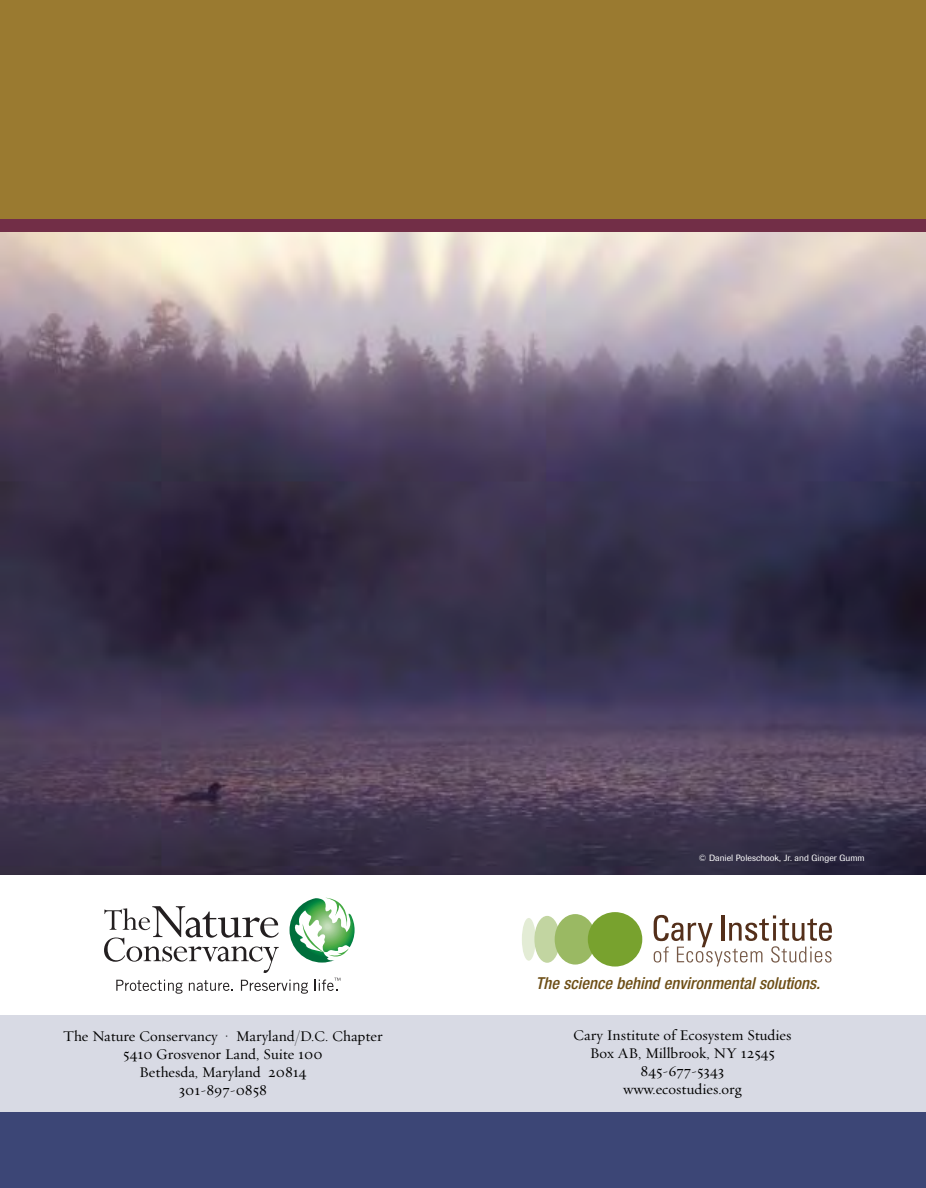
<style>
.page{position:relative;width:926px;height:1188px;background:#fff}
.page>*{position:absolute;margin:0;border:0;box-sizing:border-box;transform-origin:0 0}
.t1{font:italic 500 condensed 16.5px "Helvetica Neue";color:#6d4e16}
.t2{font:15px/18px "Oakleaf";color:#000;text-align:center}
.t3{font:9px "Imago";color:#fff}
</style>
<div class="page">
<img style="left:0;top:232px;width:925px;height:643px">
<div style="left:0;top:1015px;width:925px;height:170px;background:#d8dae4"></div>
<div style="left:0;top:1112px;width:925px;height:76px;background:#3c4676"></div>
<div style="left:0;top:0;width:925px;height:225px;background:#9a7a30"></div>
<div style="left:0;top:219px;width:925px;height:13px;background:#722e47"></div>
<svg style="left:289px;top:898px;width:65px;height:65px"></svg>
<svg style="left:116px;top:980px;width:66px;height:14px"></svg>
<svg style="left:189px;top:980px;width:44px;height:11px"></svg>
<svg style="left:241px;top:980px;width:67px;height:14px"></svg>
<svg style="left:104px;top:906px;width:175px;height:67px"></svg>
<svg style="left:314px;top:978px;width:26px;height:13px"></svg>
<div style="left:521px;top:918px;width:14px;height:43px;background:#e3ecd5;border-radius:50%"></div>
<div style="left:534px;top:916px;width:25px;height:47px;background:#c2d5a1;border-radius:50%"></div>
<div style="left:554px;top:914px;width:41px;height:51px;background:#9ab963;border-radius:50%"></div>
<div style="left:587px;top:912px;width:55px;height:55px;background:#78a22e;border-radius:50%"></div>
<svg style="left:653px;top:915px;width:178px;height:51px"></svg>
<p class="t2" style="left:63px;top:1027px;width:321px">The Nature Conservancy • Maryland/D.C. Chapter<br>5410 Grosvenor Land, Suite 100<br>Bethesda, Maryland 20814<br>301-897-0858</p>
<p class="t3" style="left:698px;top:854px;width:167px">© Daniel Poleschook, Jr. and Ginger Gumm</p>
<p class="t1" style="left:536px;top:977px;width:286px">The science behind environmental solutions.</p>
<p class="t2" style="left:573px;top:1026px;width:220px">Cary Institute of Ecosystem Studies<br>Box AB, Millbrook, NY 12545<br>845-677-5343<br>www.ecostudies.org</p>
</div>
